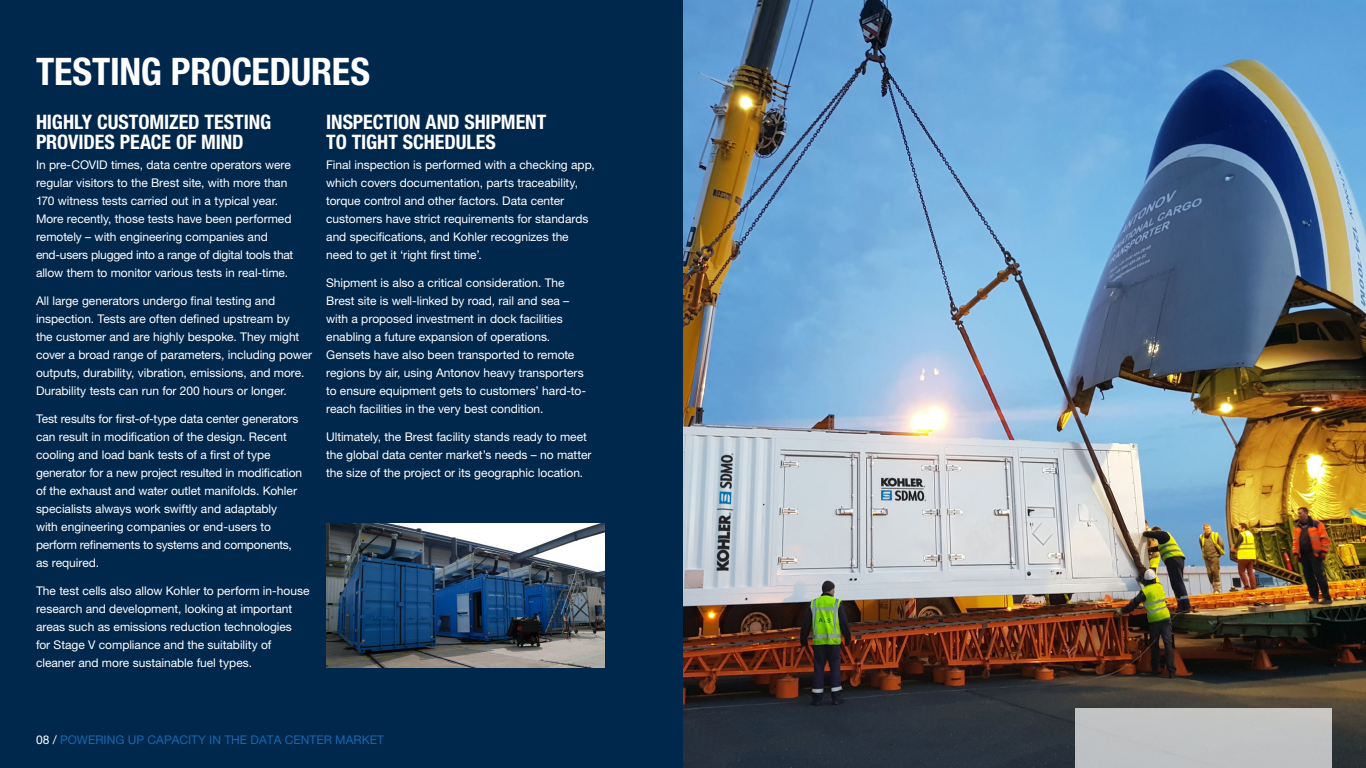
<style>
.page{position:relative;width:1366px;height:768px;background:#fff}
.page>*{position:absolute;margin:0;border:0;box-sizing:border-box;transform-origin:0 0}
.t1{font:700 condensed 38px "Helvetica Neue LT Pro";letter-spacing:-.01em;color:#fff}
.t2{font:700 condensed 20px/20px "Helvetica Neue LT Pro";letter-spacing:-.005em;color:#fff}
.t3{font:12px/18px "Helvetica Neue LT Pro";letter-spacing:-.005em;color:#fff}
.t4{font:12px "Helvetica Neue LT Pro";color:#1768b0}
.s1{color:#fff}
</style>
<div class="page">
<div style="left:0;top:0;width:973px;height:768px;background:#00274c"></div>
<img style="left:683px;top:0;width:683px;height:768px">
<img style="left:326px;top:523px;width:278px;height:145px">
<div style="left:1075px;top:708px;width:257px;height:60px;background:#bfc1c2"></div>
<h1 class="t1" style="left:36px;top:49px;width:336px">TESTING PROCEDURES</h1>
<h2 class="t2" style="left:36px;top:112px;width:237px">HIGHLY CUSTOMIZED TESTING<br>PROVIDES PEACE OF MIND</h2>
<p class="t3" style="left:36px;top:156px;width:259px">In pre-COVID times, data centre operators were regular visitors to the Brest site, with more than 170 witness tests carried out in a typical year.<br>More recently, those tests have been performed remotely – with engineering companies and end-users plugged into a range of digital tools that allow them to monitor various tests in real-time.</p>
<p class="t3" style="left:36px;top:292px;width:278px">All large generators undergo final testing and inspection. Tests are often defined upstream by<br>the customer and are highly bespoke. They might cover a broad range of parameters, including power outputs, durability, vibration, emissions, and more.<br>Durability tests can run for 200 hours or longer.</p>
<p class="t3" style="left:36px;top:410px;width:268px">Test results for first-of-type data center generators can result in modification of the design. Recent cooling and load bank tests of a first of type generator for a new project resulted in modification of the exhaust and water outlet manifolds. Kohler specialists always work swiftly and adaptably with engineering companies or end-users to perform refinements to systems and components, as required.</p>
<p class="t3" style="left:36px;top:582px;width:275px">The test cells also allow Kohler to perform in-house research and development, looking at important areas such as emissions reduction technologies<br>for Stage V compliance and the suitability of cleaner and more sustainable fuel types.</p>
<h2 class="t2" style="left:326px;top:112px;width:222px">INSPECTION AND SHIPMENT<br>TO TIGHT SCHEDULES</h2>
<p class="t3" style="left:326px;top:156px;width:270px">Final inspection is performed with a checking app, which covers documentation, parts traceability, torque control and other factors. Data center customers have strict requirements for standards and specifications, and Kohler recognizes the need to get it ‘right first time’.</p>
<p class="t3" style="left:326px;top:274px;width:261px">Shipment is also a critical consideration. The Brest site is well-linked by road, rail and sea – with a proposed investment in dock facilities enabling a future expansion of operations.<br>Gensets have also been transported to remote regions by air, using Antonov heavy transporters to ensure equipment gets to customers’ hard-to&shy;reach facilities in the very best condition.</p>
<p class="t3" style="left:326px;top:428px;width:267px">Ultimately, the Brest facility stands ready to meet the global data center market’s needs – no matter the size of the project or its geographic location.</p>
<p class="t4" style="left:36px;top:732px;width:349px"><span class="s1">08 /</span> POWERING UP CAPACITY IN THE DATA CENTER MARKET</p>
</div>
